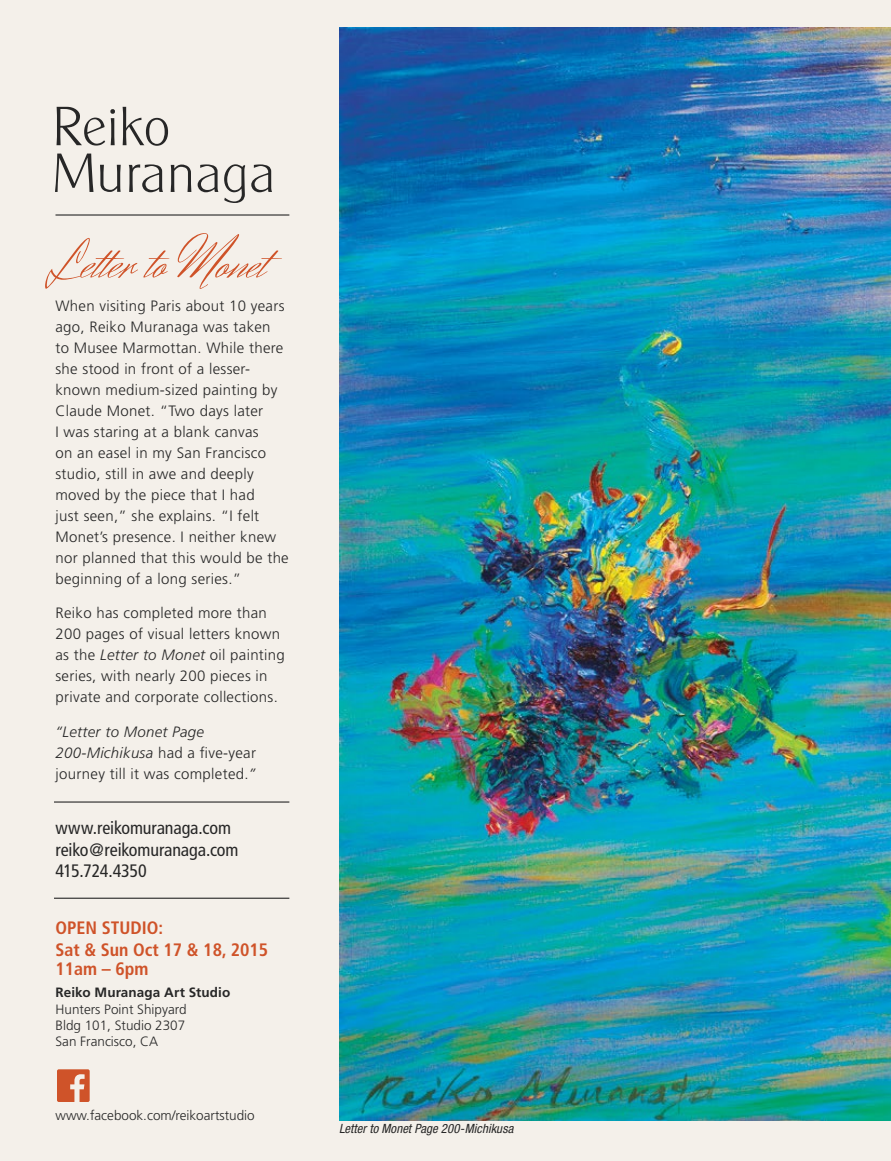
<style>
.page{position:relative;width:891px;height:1161px;background:#f4f0ea}
.page>*{position:absolute;margin:0;border:0;box-sizing:border-box;transform-origin:0 0}
.t1{font:300 55.2px/46.8px "Clearly Gothic";color:#272727}
.t2{font:54px "Herr Von Muellerhoff";color:#cf5329}
.t3{font:condensed 18px/21.6px "Frutiger";letter-spacing:-.005em;color:#272727}
.t4{font:700 condensed 18px/21.9px "Frutiger";color:#cf5329}
.t5{font:300 15px/21px "Frutiger";letter-spacing:.02em;color:#272727}
.t6{font:300 13.5px/16.2px "Frutiger";color:#272727;text-align:justify}
.t7{font:700 13.5px "Frutiger";letter-spacing:.005em;color:#272727}
.t8{font:italic condensed 12.75px "Helvetica Neue";letter-spacing:.005em;color:#272727}
.s1{font-style:italic}
</style>
<div class="page">
<img style="left:339px;top:27px;width:552px;height:1093px">
<svg style="left:57px;top:1069px;width:33px;height:33px"></svg>
<hr style="left:56px;top:214px;width:233px;height:2px;background:#272727">
<hr style="left:54px;top:801px;width:235px;height:2px;background:#272727">
<hr style="left:54px;top:898px;width:235px;height:1px;background:#272727">
<h1 class="t1" style="left:52px;top:104px;width:225px">Reiko<br>Muranaga</h1>
<h2 class="t2" style="left:46px;top:228px;width:221px">Letter to Monet</h2>
<p class="t5" style="left:56px;top:295px;width:235px">When visiting Paris about 10 years ago, Reiko Muranaga was taken<br>to Musee Marmottan. While there she stood in front of a lesser&shy;known medium-sized painting by<br>Claude Monet. “Two days later<br>I was staring at a blank canvas<br>on an easel in my San Francisco studio, still in awe and deeply moved by the piece that I had<br>just seen,” she explains. “I felt<br>Monet’s presence. I neither knew nor planned that this would be the beginning of a long series.”</p>
<p class="t5" style="left:56px;top:603px;width:231px">Reiko has completed more than 200 pages of visual letters known as the <span class="s1">Letter to Monet</span> oil painting series, with nearly 200 pieces in private and corporate collections.</p>
<p class="t5" style="left:56px;top:721px;width:202px"><span class="s1">“Letter to Monet Page<br>200-Michikusa</span> had a five-year journey till it was completed.<span class="s1">”</span></p>
<p class="t3" style="left:56px;top:817px;width:185px">www.reikomuranaga.com reiko@reikomuranaga.com<br>415.724.4350</p>
<p class="t4" style="left:56px;top:917px;width:214px">OPEN STUDIO:<br>Sat &amp; Sun Oct 17 &amp; 18, 2015</p>
<p class="t4" style="left:56px;top:957px;width:95px">11am – 6pm</p>
<p class="t7" style="left:56px;top:985px;width:176px">Reiko Muranaga Art Studio</p>
<p class="t6" style="left:56px;top:1001px;width:133px">Hunters Point Shipyard Bldg 101, Studio 2307<br>San Francisco, CA</p>
<p class="t6" style="left:56px;top:1107px;width:201px">www.facebook.com/reikoartstudio</p>
<p class="t8" style="left:339px;top:1121px;width:176px">Letter to Monet Page 200-Michikusa</p>
</div>
